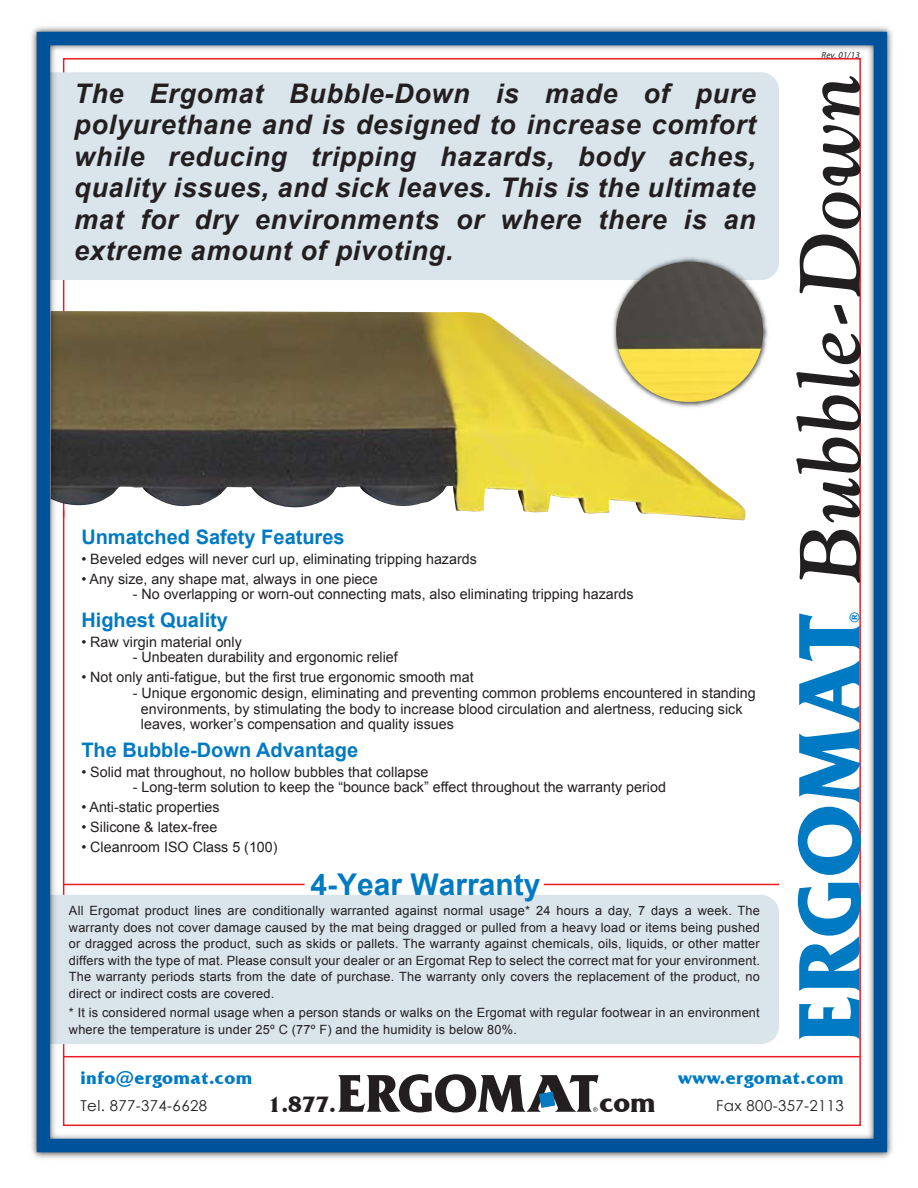
<style>
.page{position:relative;width:918px;height:1188px;background:#fff}
.page>*{position:absolute;margin:0;border:0;box-sizing:border-box;transform-origin:0 0}
.t1{font:italic 700 85.5px "Goudy Old Style BT";letter-spacing:.03em;color:#211f1f}
.t2{font:700 30px "Arial";color:#007ac2}
.t3{font:700 28.05px "Friz Quadrata IT Cby BT";color:#231f20}
.t4{font:italic 700 27px/31.5px "Arial";letter-spacing:.025em;color:#231f20;text-align:justify}
.t5{font:700 22.95px "Friz Quadrata IT Cby BT";color:#231f20}
.t6{font:700 19.95px "Arial";color:#007ac2}
.t7{font:700 18.15px "Friz Quadrata IT Cby BT";letter-spacing:.025em;color:#007ac2}
.t8{font:15px "Century Gothic";letter-spacing:.025em;color:#211f1f}
.t9{font:14.25px/15.8px "Arial";color:#231f20}
.t10{font:700 13.5px "Friz Quadrata IT Cby BT";color:#007ac2}
.t11{font:12.75px/16.5px "Arial";letter-spacing:.015em;color:#231f20;text-align:justify}
.t12{font:italic 9px "Myriad Pro";letter-spacing:.02em;color:#231f20}
.s1{font-family:"Friz Quadrata IT Cby BT";font-style:normal;font-size:88.95px;color:#007ac2}
</style>
<div class="page">
<img style="left:31px;top:26px;width:862px;height:1133px">
<div style="left:37px;top:32px;width:850px;height:1120px;border:14px solid #00529b"></div>
<svg style="left:338px;top:1074px;width:261px;height:38px"></svg>
<hr style="left:544px;top:884px;width:235px;height:1px;background:#ec1c24">
<hr style="left:64px;top:884px;width:241px;height:1px;background:#ec1c24">
<img style="left:337px;top:157px;width:434px;height:294px">
<img style="left:616px;top:262px;width:147px;height:140px">
<p class="t12" style="left:821px;top:49px;width:40px">Rev. 01/13</p>
<p class="t4" style="left:74px;top:79px;width:683px">The Ergomat Bubble-Down is made of pure polyurethane and is designed to increase comfort while reducing tripping hazards, body aches, quality issues, and sick leaves. This is the ultimate mat for dry environments or where there is an extreme amount of pivoting.</p>
<h1 class="t1" style="left:778px;top:1043px;width:970px;rotate:-90deg"><span class="s1">ERGOMAT</span> Bubble-Down</h1>
<h3 class="t6" style="left:81px;top:524px;width:265px">Unmatched Safety Features</h3>
<p class="t9" style="left:81px;top:551px;width:397px">• Beveled edges will never curl up, eliminating tripping hazards</p>
<p class="t9" style="left:81px;top:571px;width:298px">• Any size, any shape mat, always in one piece</p>
<p class="t9" style="left:133px;top:587px;width:502px">- No overlapping or worn-out connecting mats, also eliminating tripping hazards</p>
<h3 class="t6" style="left:81px;top:606px;width:148px">Highest Quality</h3>
<p class="t9" style="left:81px;top:634px;width:162px">• Raw virgin material only</p>
<p class="t9" style="left:133px;top:650px;width:267px">- Unbeaten durability and ergonomic relief</p>
<p class="t9" style="left:81px;top:670px;width:394px">• Not only anti-fatigue, but the first true ergonomic smooth mat</p>
<p class="t9" style="left:141px;top:685px;width:616px;text-indent:-8px">- Unique ergonomic design, eliminating and preventing common problems encountered in standing environments, by stimulating the body to increase blood circulation and alertness, reducing sick leaves, worker’s compensation and quality issues</p>
<h3 class="t6" style="left:81px;top:736px;width:278px">The Bubble-Down Advantage</h3>
<p class="t9" style="left:81px;top:764px;width:349px">• Solid mat throughout, no hollow bubbles that collapse</p>
<p class="t9" style="left:133px;top:780px;width:535px">- Long-term solution to keep the “bounce back” effect throughout the warranty period</p>
<p class="t9" style="left:81px;top:800px;width:140px">• Anti-static properties</p>
<p class="t9" style="left:81px;top:820px;width:137px">• Silicone &amp; latex-free</p>
<p class="t9" style="left:81px;top:840px;width:198px">• Cleanroom ISO Class 5 (100)</p>
<p class="t10" style="left:847px;top:623px;width:13px;rotate:-90deg">®</p>
<h2 class="t2" style="left:310px;top:865px;width:232px">4-Year Warranty</h2>
<p class="t11" style="left:69px;top:903px;width:692px">All Ergomat product lines are conditionally warranted against normal usage* 24 hours a day, 7 days a week. The warranty does not cover damage caused by the mat being dragged or pulled from a heavy load or items being pushed or dragged across the product, such as skids or pallets. The warranty against chemicals, oils, liquids, or other matter differs with the type of mat. Please consult your dealer or an Ergomat Rep to select the correct mat for your environment.<br>The warranty periods starts from the date of purchase. The warranty only covers the replacement of the product, no direct or indirect costs are covered.</p>
<p class="t11" style="left:69px;top:1005px;width:692px">* It is considered normal usage when a person stands or walks on the Ergomat with regular footwear in an environment where the temperature is under 25º C (77º F) and the humidity is below 80%.</p>
<h3 class="t7" style="left:81px;top:1067px;width:173px">info@ergomat.com</h3>
<p class="t8" style="left:81px;top:1095px;width:128px">Tel. 877-374-6628</p>
<h3 class="t5" style="left:268px;top:1090px;width:70px">1.877.</h3>
<h3 class="t3" style="left:599px;top:1085px;width:58px">com</h3>
<h3 class="t7" style="left:678px;top:1067px;width:167px">www.ergomat.com</h3>
<p class="t8" style="left:716px;top:1095px;width:129px">Fax 800-357-2113</p>
</div>
